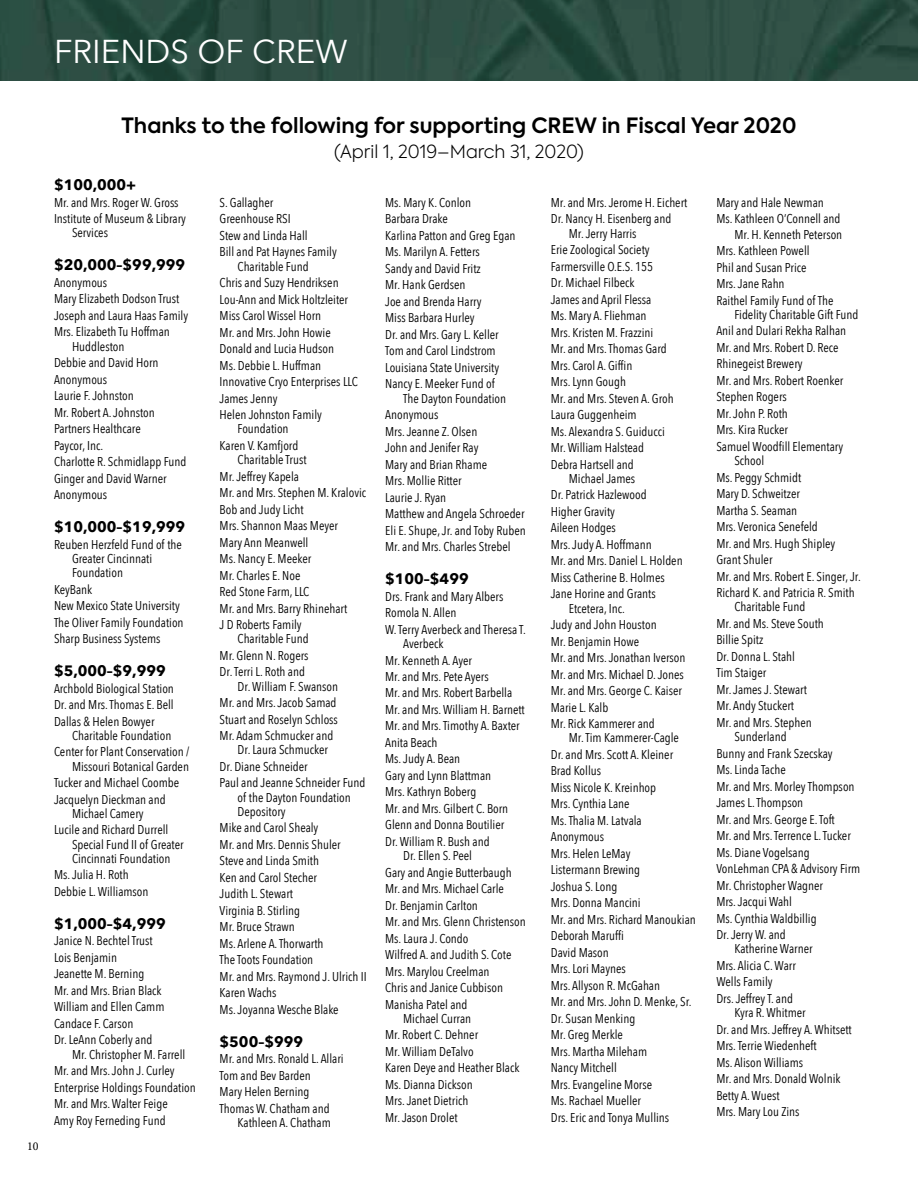
<style>
.page{position:relative;width:918px;height:1188px;background:#fff}
.page>*{position:absolute;margin:0;border:0;box-sizing:border-box;transform-origin:0 0}
.t1{font:33px "Avenir Next";color:#fff}
.t2{font:600 21px "Axiforma";color:#000}
.t3{font:300 18px "Axiforma";color:#000}
.t4{font:700 15px "Avenir Next";color:#000}
.t5{font:12.75px/16.5px "Avenir Next Condensed";color:#000}
.t6{font:12px "Minion Pro";color:#000}
</style>
<div class="page">
<img style="left:0;top:0;width:918px;height:81px">
<h1 class="t1" style="left:54px;top:24px;width:295px">FRIENDS OF CREW</h1>
<p class="t6" style="left:27px;top:1138px;width:13px">10</p>
<h2 class="t2" style="left:122px;top:111px;width:676px">Thanks to the following for supporting CREW in Fiscal Year 2020</h2>
<h3 class="t3" style="left:334px;top:140px;width:251px">(April 1, 2019–March 31, 2020)</h3>
<p class="t5" style="left:385px;top:194px;width:132px">Ms. Mary K. Conlon<br>Barbara Drake<br>Karlina Patton and Greg Egan<br>Ms. Marilyn A. Fetters<br>Sandy and David Fritz<br>Mr. Hank Gerdsen<br>Joe and Brenda Harry<br>Miss Barbara Hurley<br>Dr. and Mrs. Gary L. Keller<br>Tom and Carol Lindstrom<br>Louisiana State University<br>Nancy E. Meeker Fund of</p>
<p class="t5" style="left:385px;top:389px;width:142px;text-indent:18px">The Dayton Foundation<br>Anonymous<br>Mrs. Jeanne Z. Olsen<br>John and Jenifer Ray<br>Mary and Brian Rhame<br>Mrs. Mollie Ritter<br>Laurie J. Ryan<br>Matthew and Angela Schroeder<br>Eli E. Shupe, Jr. and Toby Ruben<br>Mr. and Mrs. Charles Strebel</p>
<p class="t4" style="left:385px;top:566px;width:85px">$100–$499</p>
<p class="t5" style="left:385px;top:587px;width:142px">Drs. Frank and Mary Albers<br>Romola N. Allen<br>W. Terry Averbeck and Theresa T.</p>
<p class="t5" style="left:385px;top:635px;width:141px;text-indent:18px">Averbeck<br>Mr. Kenneth A. Ayer<br>Mr. and Mrs. Pete Ayers<br>Mr. and Mrs. Robert Barbella<br>Mr. and Mrs. William H. Barnett<br>Mr. and Mrs. Timothy A. Baxter<br>Anita Beach<br>Ms. Judy A. Bean<br>Gary and Lynn Blattman<br>Mrs. Kathryn Boberg<br>Mr. and Mrs. Gilbert C. Born<br>Glenn and Donna Boutilier<br>Dr. William R. Bush and</p>
<p class="t5" style="left:385px;top:847px;width:142px;text-indent:18px">Dr. Ellen S. Peel<br>Gary and Angie Butterbaugh<br>Mr. and Mrs. Michael Carle<br>Dr. Benjamin Carlton<br>Mr. and Mrs. Glenn Christenson<br>Ms. Laura J. Condo<br>Wilfred A. and Judith S. Cote<br>Mrs. Marylou Creelman<br>Chris and Janice Cubbison<br>Manisha Patel and</p>
<p class="t5" style="left:385px;top:1010px;width:136px;text-indent:18px">Michael Curran<br>Mr. Robert C. Dehner<br>Mr. William DeTalvo<br>Karen Deye and Heather Black<br>Ms. Dianna Dickson<br>Mrs. Janet Dietrich<br>Mr. Jason Drolet</p>
<p class="t4" style="left:54px;top:172px;width:84px">$100,000+</p>
<p class="t5" style="left:54px;top:193px;width:134px">Mr. and Mrs. Roger W. Gross<br>Institute of Museum &amp; Library</p>
<p class="t5" style="left:72px;top:224px;width:38px">Services</p>
<p class="t4" style="left:54px;top:252px;width:133px">$20,000–$99,999</p>
<p class="t5" style="left:54px;top:274px;width:136px">Anonymous<br>Mary Elizabeth Dodson Trust<br>Joseph and Laura Haas Family<br>Mrs. Elizabeth Tu Hoffman</p>
<p class="t5" style="left:54px;top:337px;width:134px;text-indent:18px">Huddleston<br>Debbie and David Horn<br>Anonymous<br>Laurie F. Johnston<br>Mr. Robert A. Johnston<br>Partners Healthcare<br>Paycor, Inc.<br>Charlotte R. Schmidlapp Fund<br>Ginger and David Warner<br>Anonymous</p>
<p class="t4" style="left:54px;top:514px;width:133px">$10,000–$19,999</p>
<p class="t5" style="left:72px;top:537px;width:111px;line-height:14.2px;text-indent:-18px">Reuben Herzfeld Fund of the<br>Greater Cincinnati<br>Foundation</p>
<p class="t5" style="left:54px;top:580px;width:131px">KeyBank<br>New Mexico State University<br>The Oliver Family Foundation<br>Sharp Business Systems</p>
<p class="t4" style="left:54px;top:658px;width:113px">$5,000–$9,999</p>
<p class="t5" style="left:54px;top:679px;width:121px;text-align:justify">Archbold Biological Station Dr. and Mrs. Thomas E. Bell Dallas &amp; Helen Bowyer</p>
<p class="t5" style="left:54px;top:727px;width:137px;text-align:center">Charitable Foundation<br>Center for Plant Conservation /</p>
<p class="t5" style="left:54px;top:757px;width:137px;text-indent:18px">Missouri Botanical Garden<br>Tucker and Michael Coombe<br>Jacquelyn Dieckman and</p>
<p class="t5" style="left:54px;top:805px;width:116px;text-align:center">Michael Camery<br>Lucile and Richard Durrell</p>
<p class="t5" style="left:72px;top:837px;width:113px;line-height:14.2px">Special Fund II of Greater<br>Cincinnati Foundation</p>
<p class="t5" style="left:54px;top:866px;width:96px">Ms. Julia H. Roth<br>Debbie L. Williamson</p>
<p class="t4" style="left:54px;top:911px;width:113px">$1,000–$4,999</p>
<p class="t5" style="left:54px;top:932px;width:112px">Janice N. Bechtel Trust<br>Lois Benjamin<br>Jeanette M. Berning<br>Mr. and Mrs. Brian Black<br>William and Ellen Camm<br>Candace F. Carson<br>Dr. LeAnn Coberly and</p>
<p class="t5" style="left:54px;top:1045px;width:143px;text-indent:18px">Mr. Christopher M. Farrell<br>Mr. and Mrs. John J. Curley<br>Enterprise Holdings Foundation<br>Mr. and Mrs. Walter Feige<br>Amy Roy Ferneding Fund</p>
<p class="t5" style="left:220px;top:193px;width:119px">S. Gallagher<br>Greenhouse RSI<br>Stew and Linda Hall<br>Bill and Pat Haynes Family</p>
<p class="t5" style="left:220px;top:257px;width:140px;text-indent:18px">Charitable Fund<br>Chris and Suzy Hendriksen<br>Lou-Ann and Mick Holtzleiter<br>Miss Carol Wissel Horn<br>Mr. and Mrs. John Howie<br>Donald and Lucia Hudson<br>Ms. Debbie L. Huffman<br>Innovative Cryo Enterprises LLC<br>James Jenny<br>Helen Johnston Family</p>
<p class="t5" style="left:220px;top:420px;width:80px;text-indent:18px">Foundation<br>Karen V. Kamfjord</p>
<p class="t5" style="left:220px;top:451px;width:148px;text-indent:18px">Charitable Trust<br>Mr. Jeffrey Kapela<br>Mr. and Mrs. Stephen M. Kralovic<br>Bob and Judy Licht<br>Mrs. Shannon Maas Meyer<br>Mary Ann Meanwell<br>Ms. Nancy E. Meeker<br>Mr. Charles E. Noe<br>Red Stone Farm, LLC<br>Mr. and Mrs. Barry Rhinehart<br>J D Roberts Family</p>
<p class="t5" style="left:220px;top:630px;width:91px;text-align:justify;text-indent:18px">Charitable Fund Mr. Glenn N. Rogers Dr. Terri L. Roth and</p>
<p class="t5" style="left:220px;top:677px;width:120px;text-indent:18px">Dr. William F. Swanson<br>Mr. and Mrs. Jacob Samad<br>Stuart and Roselyn Schloss<br>Mr. Adam Schmucker and</p>
<p class="t5" style="left:220px;top:741px;width:147px;text-indent:18px">Dr. Laura Schmucker<br>Dr. Diane Schneider<br>Paul and Jeanne Schneider Fund</p>
<p class="t5" style="left:238px;top:789px;width:115px;line-height:14.2px">of the Dayton Foundation<br>Depository</p>
<p class="t5" style="left:220px;top:819px;width:149px">Mike and Carol Shealy<br>Mr. and Mrs. Dennis Shuler<br>Steve and Linda Smith<br>Ken and Carol Stecher<br>Judith L. Stewart<br>Virginia B. Stirling<br>Mr. Bruce Strawn<br>Ms. Arlene A. Thorwarth<br>The Toots Foundation<br>Mr. and Mrs. Raymond J. Ulrich II<br>Karen Wachs<br>Ms. Joyanna Wesche Blake</p>
<p class="t4" style="left:220px;top:1029px;width:85px">$500–$999</p>
<p class="t5" style="left:220px;top:1050px;width:126px">Mr. and Mrs. Ronald L. Allari<br>Tom and Bev Barden<br>Mary Helen Berning<br>Thomas W. Chatham and</p>
<p class="t5" style="left:238px;top:1114px;width:95px">Kathleen A. Chatham</p>
<p class="t5" style="left:716px;top:194px;width:126px">Mary and Hale Newman<br>Ms. Kathleen O’Connell and</p>
<p class="t5" style="left:716px;top:225px;width:127px;text-indent:18px">Mr. H. Kenneth Peterson<br>Mrs. Kathleen Powell<br>Phil and Susan Price<br>Mrs. Jane Rahn<br>Raithel Family Fund of The</p>
<p class="t5" style="left:716px;top:306px;width:143px;text-indent:18px">Fidelity Charitable Gift Fund<br>Anil and Dulari Rekha Ralhan<br>Mr. and Mrs. Robert D. Rece<br>Rhinegeist Brewery<br>Mr. and Mrs. Robert Roenker<br>Stephen Rogers<br>Mr. John P. Roth<br>Mrs. Kira Rucker<br>Samuel Woodfill Elementary</p>
<p class="t5" style="left:716px;top:452px;width:146px;text-indent:18px">School<br>Ms. Peggy Schmidt<br>Mary D. Schweitzer<br>Martha S. Seaman<br>Mrs. Veronica Senefeld<br>Mr. and Mrs. Hugh Shipley<br>Grant Shuler<br>Mr. and Mrs. Robert E. Singer, Jr.<br>Richard K. and Patricia R. Smith</p>
<p class="t5" style="left:716px;top:598px;width:109px;text-indent:18px">Charitable Fund<br>Mr. and Ms. Steve South<br>Billie Spitz<br>Dr. Donna L. Stahl<br>Tim Staiger<br>Mr. James J. Stewart<br>Mr. Andy Stuckert<br>Mr. and Mrs. Stephen</p>
<p class="t5" style="left:716px;top:728px;width:145px;text-indent:18px">Sunderland<br>Bunny and Frank Szecskay<br>Ms. Linda Tache<br>Mr. and Mrs. Morley Thompson<br>James L. Thompson<br>Mr. and Mrs. George E. Toft<br>Mr. and Mrs. Terrence L. Tucker<br>Ms. Diane Vogelsang<br>VonLehman CPA &amp; Advisory Firm<br>Mr. Christopher Wagner<br>Mrs. Jacqui Wahl<br>Ms. Cynthia Waldbillig<br>Dr. Jerry W. and</p>
<p class="t5" style="left:716px;top:940px;width:98px;text-indent:18px">Katherine Warner<br>Mrs. Alicia C. Warr<br>Wells Family<br>Drs. Jeffrey T. and</p>
<p class="t5" style="left:716px;top:1004px;width:137px;text-indent:18px">Kyra R. Whitmer<br>Dr. and Mrs. Jeffrey A. Whitsett<br>Mrs. Terrie Wiedenheft<br>Ms. Alison Williams<br>Mr. and Mrs. Donald Wolnik<br>Betty A. Wuest<br>Mrs. Mary Lou Zins</p>
<p class="t5" style="left:551px;top:194px;width:138px">Mr. and Mrs. Jerome H. Eichert<br>Dr. Nancy H. Eisenberg and</p>
<p class="t5" style="left:551px;top:224px;width:124px;text-indent:18px">Mr. Jerry Harris<br>Erie Zoological Society<br>Farmersville O.E.S. 155<br>Dr. Michael Filbeck<br>James and April Flessa<br>Ms. Mary A. Fliehman<br>Mrs. Kristen M. Frazzini<br>Mr. and Mrs. Thomas Gard<br>Mrs. Carol A. Giffin<br>Mrs. Lynn Gough<br>Mr. and Mrs. Steven A. Groh<br>Laura Guggenheim<br>Ms. Alexandra S. Guiducci<br>Mr. William Halstead<br>Debra Hartsell and</p>
<p class="t5" style="left:551px;top:470px;width:133px;text-indent:18px">Michael James<br>Dr. Patrick Hazlewood<br>Higher Gravity<br>Aileen Hodges<br>Mrs. Judy A. Hoffmann<br>Mr. and Mrs. Daniel L. Holden<br>Miss Catherine B. Holmes<br>Jane Horine and Grants</p>
<p class="t5" style="left:551px;top:599px;width:136px;text-indent:18px">Etcetera, Inc.<br>Judy and John Houston<br>Mr. Benjamin Howe<br>Mr. and Mrs. Jonathan Iverson<br>Mr. and Mrs. Michael D. Jones<br>Mr. and Mrs. George C. Kaiser<br>Marie L. Kalb<br>Mr. Rick Kammerer and</p>
<p class="t5" style="left:551px;top:729px;width:147px;text-indent:18px">Mr. Tim Kammerer-Cagle<br>Dr. and Mrs. Scott A. Kleiner<br>Brad Kollus<br>Miss Nicole K. Kreinhop<br>Mrs. Cynthia Lane<br>Ms. Thalia M. Latvala<br>Anonymous<br>Mrs. Helen LeMay<br>Listermann Brewing<br>Joshua S. Long<br>Mrs. Donna Mancini<br>Mr. and Mrs. Richard Manoukian<br>Deborah Maruffi<br>David Mason<br>Mrs. Lori Maynes<br>Mrs. Allyson R. McGahan<br>Mr. and Mrs. John D. Menke, Sr.<br>Dr. Susan Menking<br>Mr. Greg Merkle<br>Mrs. Martha Mileham<br>Nancy Mitchell<br>Mrs. Evangeline Morse<br>Ms. Rachael Mueller<br>Drs. Eric and Tonya Mullins</p>
</div>
